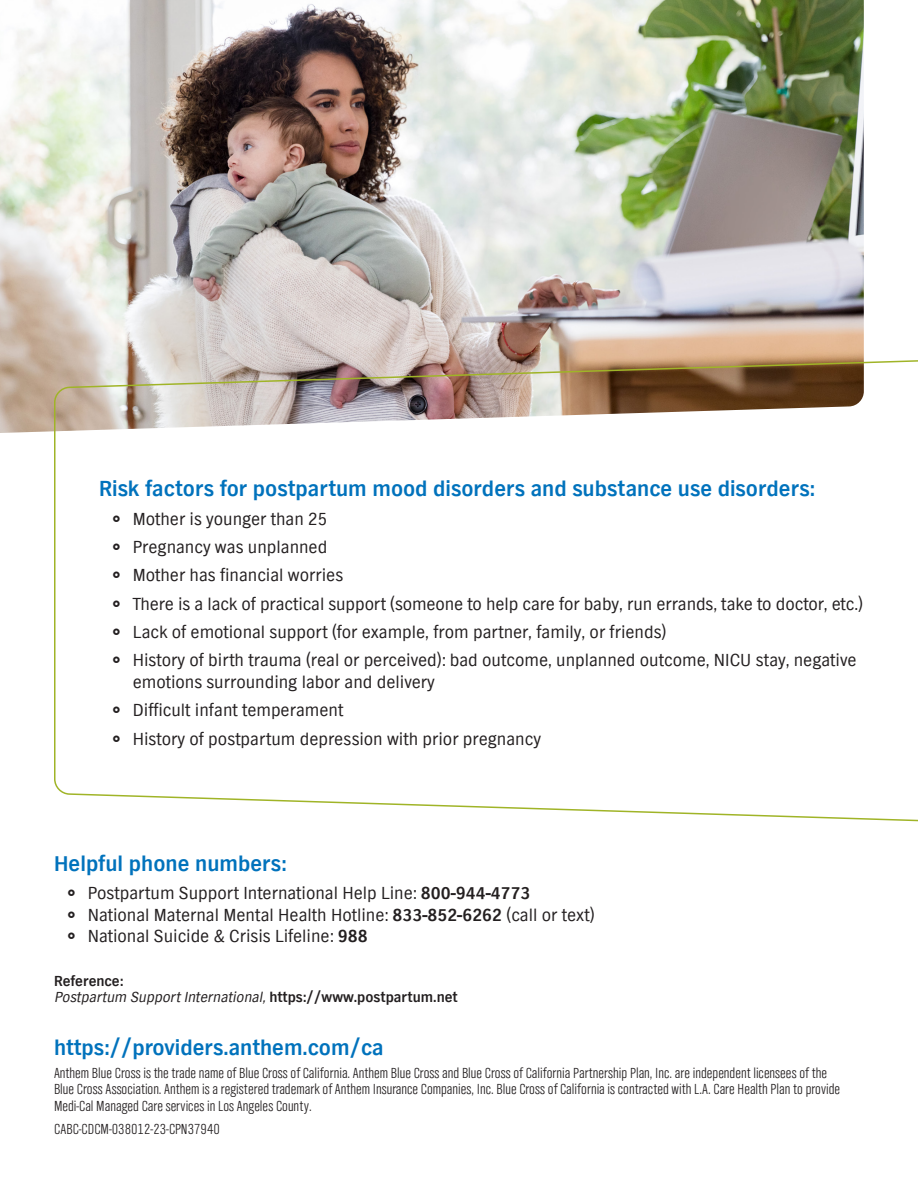
<style>
.page{position:relative;width:918px;height:1188px;background:#fff}
.page>*{position:absolute;margin:0;border:0;box-sizing:border-box;transform-origin:0 0}
.Anthem_Headline_12_14{font:700 22.5px "TV Nord EF";color:#0072bc}
.Anthem_Disclaimer_Line{font:700 22.5px "TV Nord EF";color:#0072bc}
.t1{font:18px/21.6px "TV Nord EF";color:#231f20}
.Anthem_Disclaimer_Line-2{font:15px/16.5px "TV Nord EF Light Con";color:#231f20}
.t2{font:italic 15px "TV Nord EF";color:#231f20}
.t3{font:700 15px "TV Nord EF";color:#231f20}
.s1{font-weight:700}
.s2{font-weight:700;font-style:normal}
</style>
<div class="page">
<img style="left:0;top:0;width:864px;height:433px">
<svg style="left:53px;top:359px;width:865px;height:463px"></svg>
<svg style="left:113px;top:515px;width:7px;height:7px"></svg>
<svg style="left:113px;top:543px;width:7px;height:7px"></svg>
<svg style="left:113px;top:572px;width:7px;height:6px"></svg>
<svg style="left:113px;top:600px;width:7px;height:7px"></svg>
<svg style="left:113px;top:628px;width:7px;height:7px"></svg>
<svg style="left:113px;top:657px;width:7px;height:6px"></svg>
<svg style="left:113px;top:707px;width:7px;height:6px"></svg>
<svg style="left:113px;top:735px;width:7px;height:7px"></svg>
<p class="Anthem_Headline_12_14" style="left:99px;top:476px;width:717px">Risk factors for postpartum mood disorders and substance use disorders:</p>
<p class="t1" style="left:133px;top:508px;width:196px">Mother is younger than 25</p>
<p class="t1" style="left:133px;top:537px;width:196px">Pregnancy was unplanned</p>
<p class="t1" style="left:133px;top:565px;width:212px">Mother has financial worries</p>
<p class="t1" style="left:133px;top:593px;width:732px">There is a lack of practical support (someone to help care for baby, run errands, take to doctor, etc.)</p>
<p class="t1" style="left:133px;top:622px;width:535px">Lack of emotional support (for example, from partner, family, or friends)</p>
<p class="t1" style="left:133px;top:650px;width:725px">History of birth trauma (real or perceived): bad outcome, unplanned outcome, NICU stay, negative emotions surrounding labor and delivery</p>
<p class="t1" style="left:133px;top:700px;width:212px">Difficult infant temperament</p>
<p class="t1" style="left:133px;top:728px;width:410px">History of postpartum depression with prior pregnancy</p>
<p class="Anthem_Headline_12_14" style="left:54px;top:851px;width:234px">Helpful phone numbers:</p>
<p class="t1" style="left:88px;top:883px;width:444px">Postpartum Support International Help Line: <span class="s1">800-944-4773</span></p>
<p class="t1" style="left:88px;top:905px;width:508px">National Maternal Mental Health Hotline: <span class="s1">833-852-6262</span> (call or text)</p>
<p class="t1" style="left:88px;top:926px;width:281px">National Suicide &amp; Crisis Lifeline: <span class="s1">988</span></p>
<p class="t3" style="left:54px;top:972px;width:71px">Reference:</p>
<p class="t2" style="left:54px;top:989px;width:405px">Postpartum SupportInternational,<span class="s2">h tt ps : / /www. p ost p a rt u m . n et</span></p>
<p class="Anthem_Disclaimer_Line" style="left:54px;top:1034px;width:331px">https://providers.anthem.com/ca</p>
<p class="Anthem_Disclaimer_Line-2" style="left:54px;top:1065px;width:788px">Anthem Blue Cross is the trade name of Blue Cross of California. Anthem Blue Cross and Blue Cross of California Partnership Plan, Inc. are independent licensees of the<br>Blue Cross Association. Anthem is a registered trademark of Anthem Insurance Companies, Inc. Blue Cross of California is contracted with L.A. Care Health Plan to provide<br>Medi-Cal Managed Care services in Los Angeles County.</p>
<p class="Anthem_Disclaimer_Line-2" style="left:54px;top:1121px;width:168px">CABC-CDCM-038012-23-CPN37940</p>
</div>
